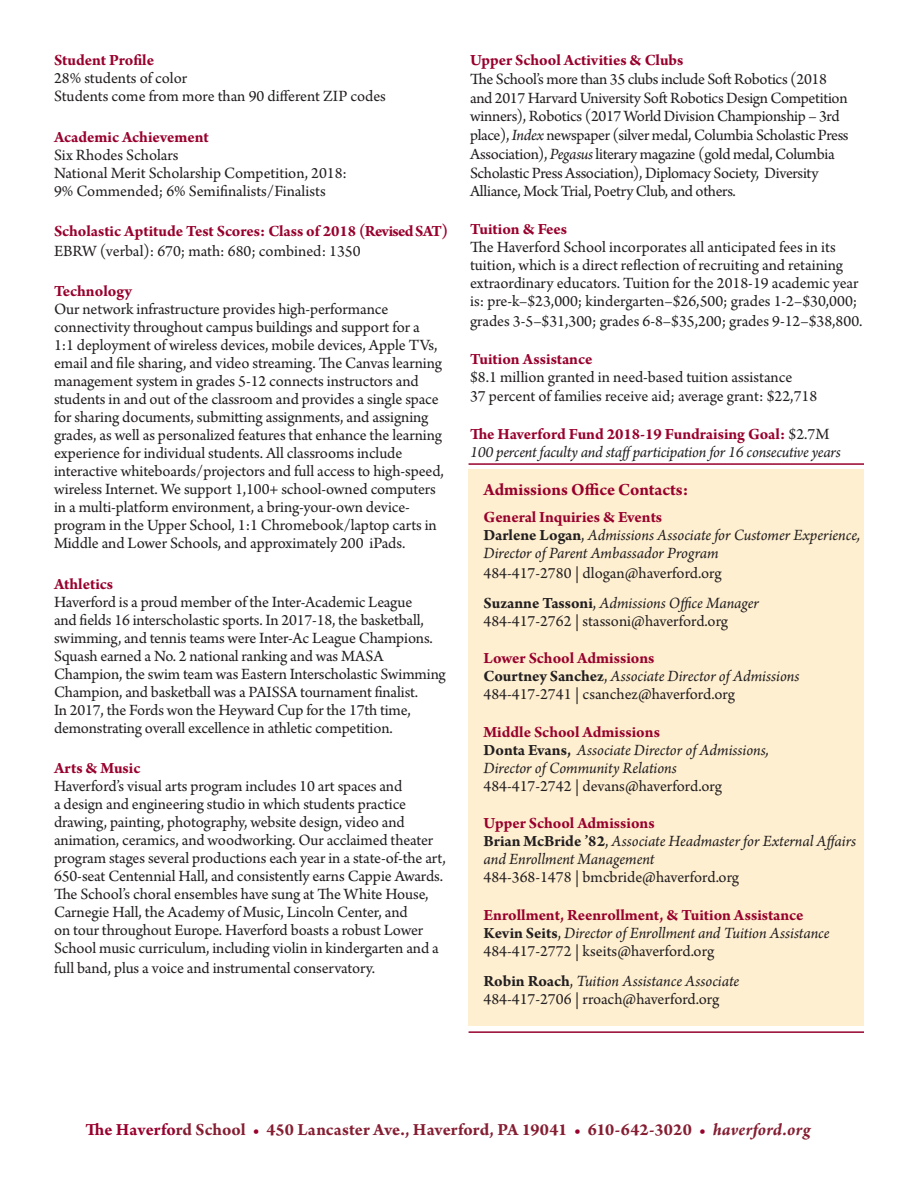
<style>
.page{position:relative;width:918px;height:1188px;background:#fff}
.page>*{position:absolute;margin:0;border:0;box-sizing:border-box;transform-origin:0 0}
.t1{font:700 18px "Arno Pro";letter-spacing:.005em;color:#851e32}
.t2{font:700 18px "Arno Pro";color:#98012d}
.t3{font:16.5px/18px "Arno Pro";letter-spacing:-.005em;color:#231f20}
.t4{font:italic 16.5px/18px "Arno Pro";letter-spacing:-.005em;color:#231f20}
.t5{font:700 16.5px "Arno Pro";color:#98012d}
.s1{font-style:italic}
.s2{font-weight:400;color:#231f20}
.s3{font-weight:700;font-style:normal}
.s4{font-style:normal}
.s5{color:#98012d}
</style>
<div class="page">
<div style="left:469px;top:469px;width:395px;height:557px;background:#feefd0"></div>
<hr style="left:469px;top:463px;width:395px;height:2px;background:#98012d">
<hr style="left:469px;top:1031px;width:395px;height:2px;background:#98012d">
<p class="t5" style="left:54px;top:51px;width:102px">Student Profile</p>
<p class="t3" style="left:54px;top:70px;width:135px">28% students of color</p>
<p class="t3" style="left:54px;top:88px;width:333px">Students come from more than 90 different ZIP codes</p>
<p class="t5" style="left:54px;top:127px;width:156px">Academic Achievement</p>
<p class="t3" style="left:54px;top:147px;width:126px">Six Rhodes Scholars</p>
<p class="t3" style="left:54px;top:165px;width:295px">National Merit Scholarship Competition, 2018:</p>
<p class="t3" style="left:54px;top:183px;width:273px">9% Commended; 6% Semifinalists/Finalists</p>
<p class="t5" style="left:54px;top:222px;width:395px">Scholastic Aptitude Test Scores: Class of 2018 (Revised SAT)</p>
<p class="t3" style="left:54px;top:243px;width:308px">EBRW (verbal): 670; math: 680; combined: 1350</p>
<p class="t5" style="left:54px;top:282px;width:80px">Technology</p>
<p class="t3" style="left:54px;top:301px;width:391px">Our network infrastructure provides high-performance connectivity throughout campus buildings and support for a<br>1:1 deployment of wireless devices, mobile devices, Apple TVs, email and file sharing, and video streaming. The Canvas learning management system in grades 5-12 connects instructors and students in and out of the classroom and provides a single space for sharing documents, submitting assignments, and assigning grades, as well as personalized features that enhance the learning experience for individual students. All classrooms include interactive whiteboards/projectors and full access to high-speed, wireless Internet. We support 1,100+ school-owned computers in a multi-platform environment, a bring-your-own device&shy;program in the Upper School, 1:1 Chromebook/laptop carts in Middle and Lower Schools, and approximately 200 iPads.</p>
<p class="t5" style="left:54px;top:574px;width:61px">Athletics</p>
<p class="t3" style="left:54px;top:594px;width:360px">Haverford is a proud member of the Inter-Academic League</p>
<p class="t3" style="left:54px;top:612px;width:393px">and fields 16 interscholastic sports. In 2017-18, the basketball, swimming, and tennis teams were Inter-Ac League Champions.<br>Squash earned a No. 2 national ranking and was MASA Champion, the swim team was Eastern Interscholastic Swimming Champion, and basketball was a PAISSA tournament finalist.<br>In 2017, the Fords won the Heyward Cup for the 17th time, demonstrating overall excellence in athletic competition.</p>
<p class="t5" style="left:54px;top:759px;width:88px">Arts &amp; Music</p>
<p class="t3" style="left:54px;top:778px;width:393px">Haverford’s visual arts program includes 10 art spaces and<br>a design and engineering studio in which students practice drawing, painting, photography, website design, video and animation, ceramics, and woodworking. Our acclaimed theater program stages several productions each year in a state-of-the art, 650-seat Centennial Hall, and consistently earns Cappie Awards.<br>The School’s choral ensembles have sung at The White House, Carnegie Hall, the Academy of Music, Lincoln Center, and<br>on tour throughout Europe. Haverford boasts a robust Lower School music curriculum, including violin in kindergarten and a</p>
<p class="t3" style="left:54px;top:960px;width:323px">full band, plus a voice and instrumental conservatory.</p>
<p class="t5" style="left:470px;top:51px;width:215px">Upper School Activities &amp; Clubs</p>
<p class="t3" style="left:470px;top:70px;width:380px;line-height:18.8px">The School’s more than 35 clubs include Soft Robotics (2018 and 2017 Harvard University Soft Robotics Design Competition winners), Robotics (2017 World Division Championship – 3rd place), <span class="s1">Index</span> newspaper (silver medal, Columbia Scholastic Press Association), <span class="s1">Pegasus</span> literary magazine (gold medal, Columbia Scholastic Press Association), Diplomacy Society, Diversity Alliance, Mock Trial, Poetry Club, and others.</p>
<p class="t5" style="left:470px;top:219px;width:99px">Tuition &amp; Fees</p>
<p class="t3" style="left:470px;top:239px;width:390px">The Haverford School incorporates all anticipated fees in its tuition, which is a direct reflection of recruiting and retaining extraordinary educators. Tuition for the 2018-19 academic year is: pre-k–$23,000; kindergarten–$26,500; grades 1-2–$30,000;</p>
<p class="t3" style="left:470px;top:313px;width:394px">grades 3-5–$31,300; grades 6-8–$35,200; grades 9-12–$38,800.</p>
<p class="t5" style="left:470px;top:349px;width:124px">Tuition Assistance</p>
<p class="t3" style="left:470px;top:368px;width:324px">$8.1 million granted in need-based tuition assistance</p>
<p class="t3" style="left:470px;top:388px;width:349px">37 percent of families receive aid; average grant: $22,718</p>
<p class="t5" style="left:470px;top:424px;width:361px">The Haverford Fund 2018-19 Fundraising Goal: <span class="s2">$2.7M</span></p>
<p class="t4" style="left:470px;top:444px;width:372px">100 percent faculty and staffparticipation for 16 consecutive years</p>
<p class="t2" style="left:484px;top:479px;width:206px">Admissions Office Contacts:</p>
<p class="t5" style="left:484px;top:508px;width:180px">General Inquiries &amp; Events</p>
<p class="t4" style="left:484px;top:527px;width:378px"><span class="s3">Darlene Logan</span><span class="s4">,</span> Admissions Associate for Customer Experience,<br>Director of Parent Ambassador Program</p>
<p class="t3" style="left:484px;top:565px;width:240px">484-417-2780 | dlogan@haverford.org</p>
<p class="t4" style="left:484px;top:595px;width:277px"><span class="s3">Suzanne Tassoni</span><span class="s4">,</span> Admissions Office Manager</p>
<p class="t3" style="left:484px;top:613px;width:246px">484-417-2762 | stassoni@haverford.org</p>
<p class="t5" style="left:484px;top:649px;width:173px">Lower School Admissions</p>
<p class="t4" style="left:484px;top:668px;width:317px"><span class="s3">Courtney Sanchez</span><span class="s4">,</span> Associate Director of Admissions</p>
<p class="t3" style="left:484px;top:686px;width:253px">484-417-2741 | csanchez@haverford.org</p>
<p class="t5" style="left:484px;top:722px;width:178px">Middle School Admissions</p>
<p class="t4" style="left:484px;top:742px;width:287px"><span class="s3">Donta Evans,</span> Associate Director of Admissions,</p>
<p class="t4" style="left:484px;top:760px;width:195px">Director of Community Relations</p>
<p class="t3" style="left:484px;top:778px;width:240px">484-417-2742 | devans@haverford.org</p>
<p class="t5" style="left:484px;top:814px;width:173px">Upper School Admissions</p>
<p class="t4" style="left:484px;top:833px;width:374px"><span class="s3">Brian McBride ’82</span><span class="s4">,</span> Associate Headmaster for External Affairs and Enrollment Management</p>
<p class="t3" style="left:484px;top:869px;width:257px">484-368-1478 | bmcbride@haverford.org</p>
<p class="t5" style="left:484px;top:905px;width:322px">Enrollment, Reenrollment, &amp; Tuition Assistance</p>
<p class="t4" style="left:484px;top:925px;width:348px"><span class="s3">Kevin Seits</span><span class="s4">,</span> Director of Enrollment and Tuition Assistance</p>
<p class="t3" style="left:484px;top:943px;width:232px">484-417-2772 | kseits@haverford.org</p>
<p class="t4" style="left:484px;top:973px;width:257px"><span class="s3">Robin Roach</span><span class="s4">,</span> Tuition Assistance Associate</p>
<p class="t3" style="left:484px;top:991px;width:237px">484-417-2706 | rroach@haverford.org</p>
<p class="t1" style="left:85px;top:1119px;width:727px"><span class="s5">The Haverfo</span>rd School <span class="s5">•</span> 450 Lancaster Ave., Haverford, PA 19041 <span class="s5">•</span> 610-642-3020 <span class="s5">•</span> <span class="s1">haverford.org</span></p>
</div>
